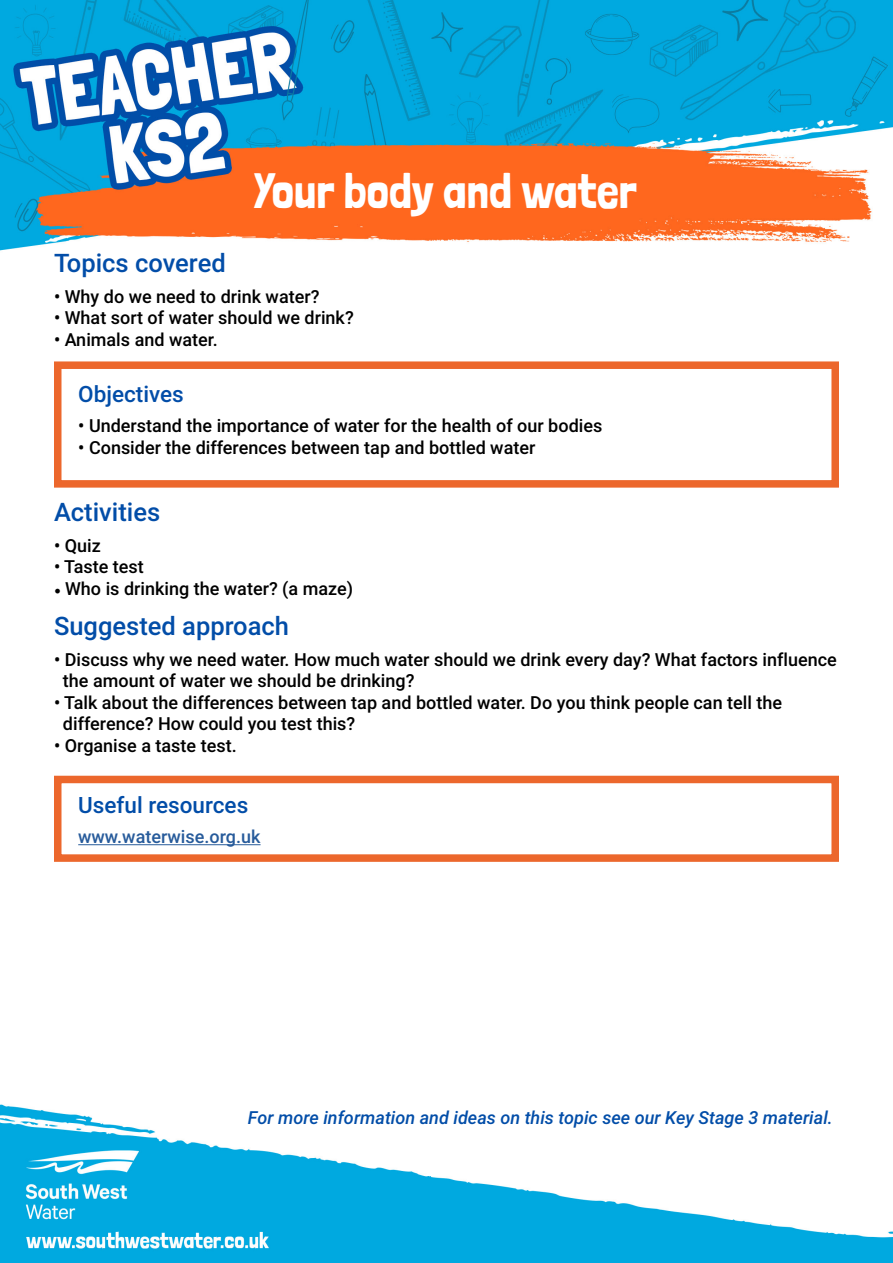
<style>
.page{position:relative;width:893px;height:1263px;background:#fff}
.page>*{position:absolute;margin:0;border:0;box-sizing:border-box;transform-origin:0 0}
.t1{font:49.5px "Londrina Solid";color:#fff}
.t2{font:500 25.5px "Roboto";color:#024da8}
.t3{font:500 22.5px "Roboto";color:#024da8}
.t4{font:500 18px/21.6px "Roboto";color:#000}
.t5{font:italic 500 18px "Roboto";color:#024da8}
.t6{font:500 18px "Roboto";color:#275b9b}
.s1{font-family:"Minion Pro";font-weight:400}
</style>
<div class="page">
<img style="left:0;top:0;width:893px;height:1263px">
<div style="left:54px;top:776px;width:785px;height:86px;background:#fff;border:8px solid #ec672c"></div>
<hr style="left:78px;top:844px;width:183px;height:1px;background:#275b9b">
<div style="left:54px;top:361px;width:785px;height:127px;background:#fff;border:8px solid #ec672c"></div>
<h1 class="t1" style="left:254px;top:162px;width:385px">Your body and water</h1>
<h2 class="t2" style="left:54px;top:245px;width:173px">Topics covered</h2>
<p class="t4" style="left:54px;top:285px;width:267px">• Why do we need to drink water?</p>
<p class="t4" style="left:54px;top:306px;width:301px">• What sort of water should we drink?</p>
<p class="t4" style="left:54px;top:328px;width:165px">• Animals and water.</p>
<p class="t3" style="left:78px;top:378px;width:107px">Objectives</p>
<p class="t4" style="left:78px;top:414px;width:526px">• Understand the importance of water for the health of our bodies</p>
<p class="t4" style="left:78px;top:436px;width:459px">• Consider the differences between tap and bottled water</p>
<h2 class="t2" style="left:54px;top:494px;width:108px">Activities</h2>
<p class="t4" style="left:54px;top:534px;width:48px">• Quiz</p>
<p class="t4" style="left:54px;top:555px;width:91px">• Taste test</p>
<p class="t4" style="left:54px;top:577px;width:301px"><span class="s1">•</span> Who is drinking the water? (a maze)</p>
<h2 class="t2" style="left:54px;top:608px;width:237px">Suggested approach</h2>
<p class="t4" style="left:63px;top:648px;width:775px;text-indent:-9px">• Discuss why we need water. How much water should we drink every day? What factors influence the amount of water we should be drinking?</p>
<p class="t4" style="left:63px;top:691px;width:721px;text-indent:-9px">• Talk about the differences between tap and bottled water. Do you think people can tell the difference? How could you test this?</p>
<p class="t4" style="left:54px;top:734px;width:184px">• Organise a taste test.</p>
<p class="t3" style="left:78px;top:789px;width:172px">Useful resources</p>
<p class="t6" style="left:78px;top:824px;width:184px">www.waterwise.org.uk</p>
<p class="t5" style="left:248px;top:1105px;width:586px">For more information and ideas on this topic see our Key Stage 3 material.</p>
</div>
